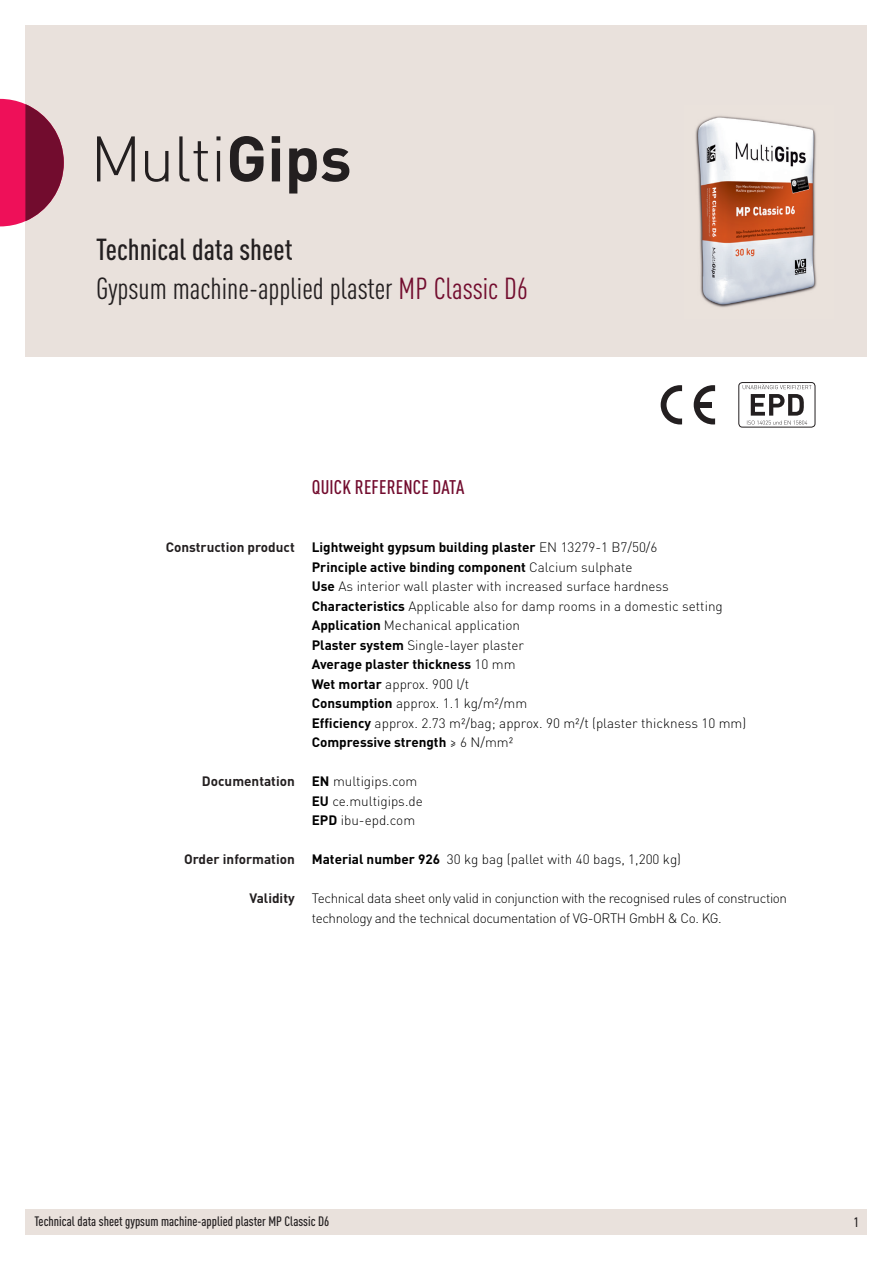
<style>
.page{position:relative;width:893px;height:1263px;background:#fff}
.page>*{position:absolute;margin:0;border:0;box-sizing:border-box;transform-origin:0 0}
.t1{font:condensed 30px/39px "DIN Pro";color:#231f20}
.t2{font:500 condensed 19.5px "DIN Pro";letter-spacing:.01em;color:#720c2e}
.t3{font:300 13.5px/19.5px "DIN Pro";color:#000}
.t4{font:300 13.5px/19.5px "DIN Pro";letter-spacing:-.03em;color:#000}
.t5{font:500 condensed 13.5px "DIN Pro";color:#231f20}
.t6{font:700 13.5px "DIN Pro";color:#231f20}
.s1{font-weight:500}
.s2{color:#720c2e}
.s3{font-weight:700}
</style>
<div class="page">
<div style="left:26px;top:26px;width:841px;height:331px;background:#e9e1dc"></div>
<div style="left:26px;top:1209px;width:841px;height:26px;background:#e9e1dc"></div>
<svg style="left:0;top:99px;width:64px;height:127px"></svg>
<svg style="left:97px;top:136px;width:38px;height:45px"></svg>
<svg style="left:145px;top:151px;width:23px;height:31px"></svg>
<svg style="left:179px;top:136px;width:29px;height:45px"></svg>
<svg style="left:216px;top:136px;width:4px;height:4px"></svg>
<hr style="left:217px;top:151px;width:3px;height:30px;background:#231f20">
<svg style="left:230px;top:136px;width:34px;height:46px"></svg>
<svg style="left:272px;top:136px;width:8px;height:45px"></svg>
<svg style="left:289px;top:148px;width:60px;height:46px"></svg>
<img style="left:695px;top:116px;width:122px;height:192px">
<svg style="left:661px;top:385px;width:21px;height:39px"></svg>
<svg style="left:694px;top:385px;width:21px;height:39px"></svg>
<div style="left:698px;top:402px;width:13px;height:6px;background:#231f20"></div>
<div style="left:738px;top:382px;width:77px;height:45px;border:1px solid #231f20;border-radius:4px"></div>
<svg style="left:743px;top:384px;width:68px;height:41px"></svg>
<h1 class="t1" style="left:96px;top:228px;width:433px"><span class="s1">Technical data sheet<br></span>Gypsum machine-applied plaster <span class="s2">MP Classic D6</span></h1>
<h2 class="t2" style="left:312px;top:473px;width:154px">QUICK REFERENCE DATA</h2>
<p class="t6" style="left:166px;top:538px;width:130px">Construction product</p>
<p class="t3" style="left:312px;top:537px;width:436px"><span class="s3">Lightweight gypsum building plaster</span> EN 13279-1 B7/50/6<br><span class="s3">Principle active binding component</span> Calcium sulphate<br><span class="s3">Use</span> As interior wall plaster with increased surface hardness <span class="s3">Characteristics</span> Applicable also for damp rooms in a domestic setting <span class="s3">Application</span> Mechanical application<br><span class="s3">Plaster system</span> Single-layer plaster<br><span class="s3">Average plaster thickness</span> 10 mm<br><span class="s3">Wet mortar</span> approx. 900 l/t<br><span class="s3">Consumption</span> approx. 1.1 kg/m²/mm<br><span class="s3">Efficiency</span> approx. 2.73 m²/bag; approx. 90 m²/t (plaster thickness 10 mm)<br><span class="s3">Compressive strength</span> ≥ 6 N/mm²</p>
<p class="t6" style="left:202px;top:772px;width:94px">Documentation</p>
<p class="t3" style="left:312px;top:771px;width:113px"><span class="s3">EN</span> multigips.com<br><span class="s3">EU</span> ce.multigips.de<br><span class="s3">EPD</span> ibu-epd.com</p>
<p class="t6" style="left:184px;top:850px;width:112px">Order information</p>
<p class="t3" style="left:312px;top:849px;width:371px"><span class="s3">Material number 926</span> 30 kg bag (pallet with 40 bags, 1,200 kg)</p>
<p class="t6" style="left:249px;top:889px;width:47px">Validity</p>
<p class="t4" style="left:312px;top:888px;width:477px">Technical data sheet only valid in conjunction with the recognised rules of construction technology and the technical documentation of VG-ORTH GmbH &amp; Co. KG.</p>
<p class="t5" style="left:34px;top:1212px;width:296px">Technical data sheet gypsum machine-applied plaster MP Classic D6</p>
<p class="t5" style="left:854px;top:1213px;width:7px">1</p>
</div>
